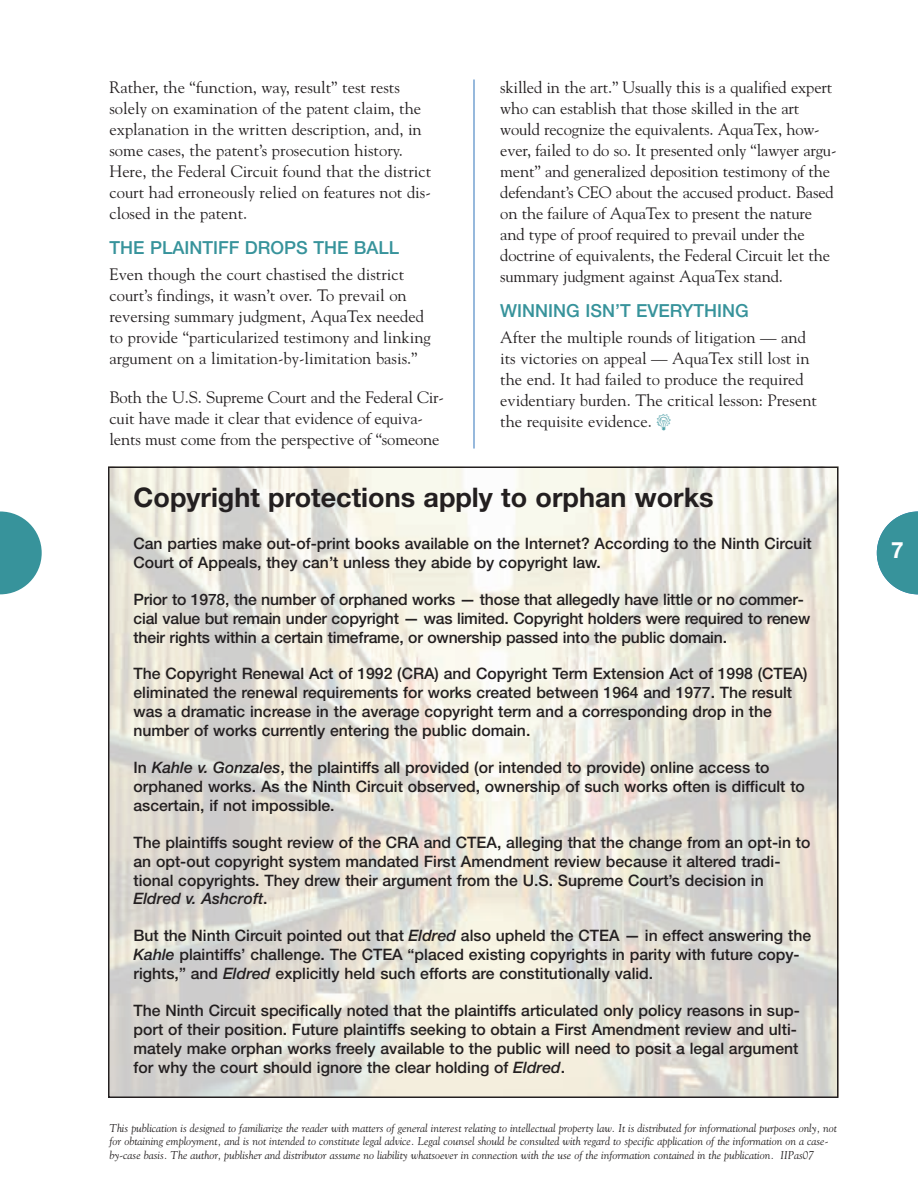
<style>
.page{position:relative;width:918px;height:1188px;background:#fff}
.page>*{position:absolute;margin:0;border:0;box-sizing:border-box;transform-origin:0 0}
.t1{font:700 27px "Helvetica Neue LT Std";color:#231f20}
.t2{font:700 22.5px "Helvetica Neue LT Std";color:#fff}
.t3{font:500 18px "Helvetica Neue LT Std";color:#37939b}
.t4{font:16.5px/21px "Goudy Std";color:#231f20}
.t5{font:500 15.75px/18.9px "Helvetica Neue LT Std";color:#231f20}
.t6{font:italic 11.25px/13.5px "Goudy Std";color:#231f20}
.s1{font-family:"Df Organics Two Plain";color:#37939b}
.s2{font-style:italic}
</style>
<div class="page">
<svg style="left:877px;top:512px;width:41px;height:82px"></svg>
<hr style="left:474px;top:79px;width:1px;height:370px;background:#3073ba">
<svg style="left:0;top:512px;width:42px;height:82px"></svg>
<img style="left:111px;top:469px;width:724px;height:626px">
<p class="t4" style="left:110px;top:77px;width:323px">Rather, the “function, way, result” test rests solely on examination of the patent claim, the explanation in the written description, and, in some cases, the patent’s prosecution history.<br>Here, the Federal Circuit found that the district court had erroneously relied on features not dis&shy;closed in the patent.</p>
<p class="t3" style="left:110px;top:241px;width:291px">THE PLAINTIFF DROPS THE BALL</p>
<p class="t4" style="left:110px;top:264px;width:323px">Even though the court chastised the district court’s findings, it wasn’t over. To prevail on reversing summary judgment, AquaTex needed to provide “particularized testimony and linking argument on a limitation-by-limitation basis.”</p>
<p class="t4" style="left:110px;top:387px;width:336px">Both the U.S. Supreme Court and the Federal Cir&shy;cuit have made it clear that evidence of equiva&shy;lents must come from the perspective of “someone</p>
<p class="t4" style="left:500px;top:77px;width:338px">skilled in the art.” Usually this is a qualified expert who can establish that those skilled in the art would recognize the equivalents. AquaTex, how&shy;ever, failed to do so. It presented only “lawyer argu&shy;ment” and generalized deposition testimony of the defendant’s CEO about the accused product. Based on the failure of AquaTex to present the nature and type of proof required to prevail under the doctrine of equivalents, the Federal Circuit let the summary judgment against AquaTex stand.</p>
<p class="t3" style="left:500px;top:304px;width:250px">WINNING ISN’T EVERYTHING</p>
<p class="t4" style="left:500px;top:327px;width:318px">After the multiple rounds of litigation — and its victories on appeal — AquaTex still lost in the end. It had failed to produce the required evidentiary burden. The critical lesson: Present the requisite evidence. <span class="s1">T</span></p>
<h1 class="t1" style="left:134px;top:487px;width:582px">Copyright protections apply to orphan works</h1>
<p class="t5" style="left:134px;top:535px;width:680px">Can parties make out-of-print books available on the Internet? According to the Ninth Circuit<br>Court of Appeals, they can’t unless they abide by copyright law.</p>
<p class="t5" style="left:134px;top:591px;width:678px">Prior to 1978, the number of orphaned works — those that allegedly have little or no commer&shy;cial value but remain under copyright — was limited. Copyright holders were required to renew their rights within a certain timeframe, or ownership passed into the public domain.</p>
<p class="t5" style="left:134px;top:666px;width:676px">The Copyright Renewal Act of 1992 (CRA) and Copyright Term Extension Act of 1998 (CTEA) eliminated the renewal requirements for works created between 1964 and 1977. The result was a dramatic increase in the average copyright term and a corresponding drop in the number of works currently entering the public domain.</p>
<p class="t5" style="left:134px;top:759px;width:673px">In <span class="s2">Kahle v. Gonzales</span>, the plaintiffs all provided (or intended to provide) online access to orphaned works. As the Ninth Circuit observed, ownership of such works often is difficult to ascertain, if not impossible.</p>
<p class="t5" style="left:134px;top:834px;width:678px">The plaintiffs sought review of the CRA and CTEA, alleging that the change from an opt-in to an opt-out copyright system mandated First Amendment review because it altered tradi&shy;tional copyrights. They drew their argument from the U.S. Supreme Court’s decision in <span class="s2">Eldred v. Ashcroft</span>.</p>
<p class="t5" style="left:134px;top:928px;width:679px">But the Ninth Circuit pointed out that <span class="s2">Eldred</span> also upheld the CTEA — in effect answering the<br><span class="s2">Kahle</span> plaintiffs’ challenge. The CTEA “placed existing copyrights in parity with future copy&shy;rights,” and <span class="s2">Eldred</span> explicitly held such efforts are constitutionally valid.</p>
<p class="t5" style="left:134px;top:1002px;width:668px">The Ninth Circuit specifically noted that the plaintiffs articulated only policy reasons in sup&shy;port of their position. Future plaintiffs seeking to obtain a First Amendment review and ulti&shy;mately make orphan works freely available to the public will need to posit a legal argument for why the court should ignore the clear holding of <span class="s2">Eldred</span>.</p>
<p class="t6" style="left:110px;top:1121px;width:729px">This publication is designed to familiarize the reader with matters of general interest relating to intellectual property law. It is distributed for informational purposes only, not for obtaining employment, and is not intended to constitute legal advice. Legal counsel should be consulted with regard to specific application of the information on a case&shy;by-case basis. The author, publisher and distributor assume no liability whatsoever in connection with the use of the information contained in the publication. IIPas07</p>
<h2 class="t2" style="left:891px;top:542px;width:14px">7</h2>
</div>
